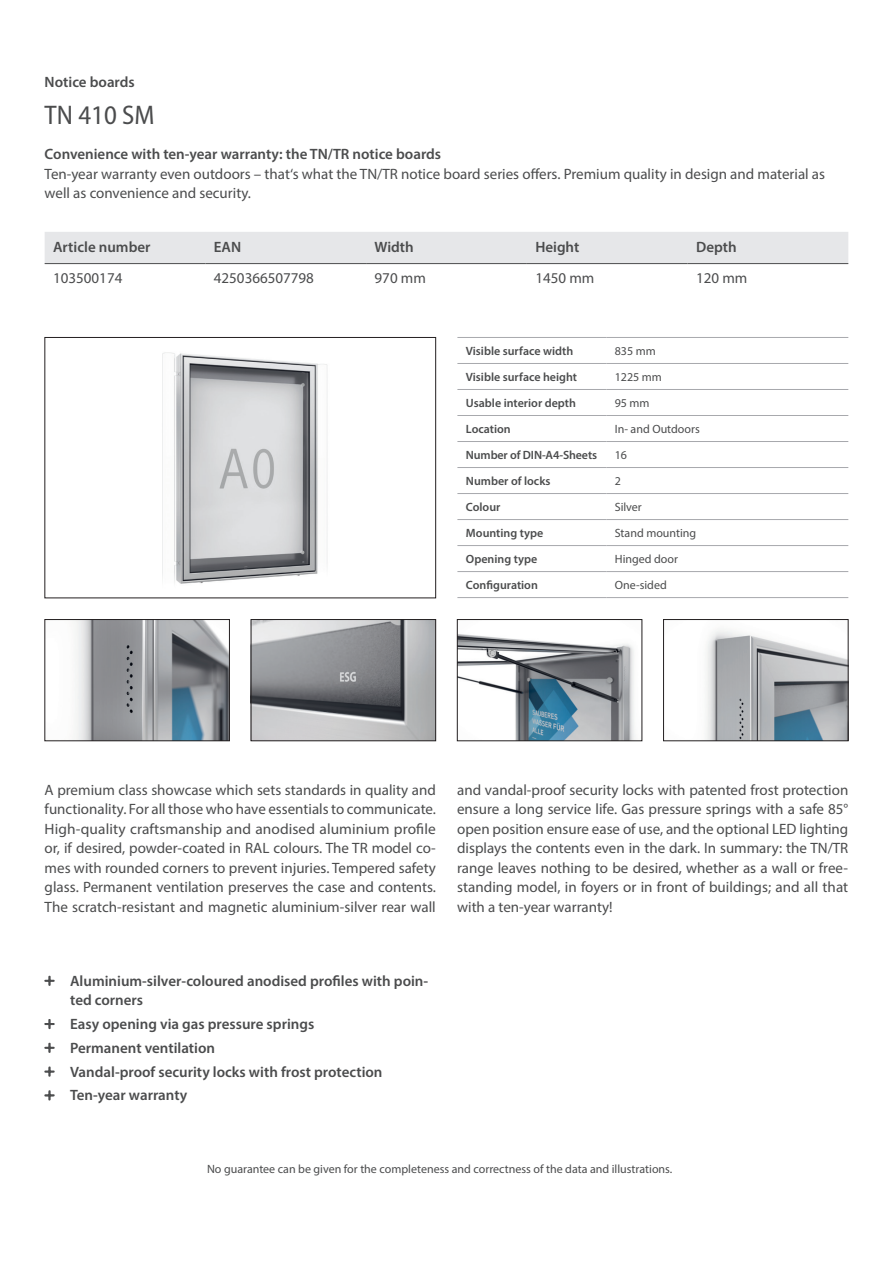
<style>
.page{position:relative;width:893px;height:1263px;background:#fff}
.page>*{position:absolute;margin:0;border:0;box-sizing:border-box;transform-origin:0 0}
.t1{font:semi-condensed 27px "Myriad Pro";color:#4b4c4d}
.t2{font:15px/19.5px "Myriad Pro";color:#4b4c4d;text-align:justify}
.t3{font:600 15px/23.7px "Myriad Pro";color:#4b4c4d}
.t4{font:12px "Myriad Pro";color:#4b4c4d}
.t5{font:600 12px "Myriad Pro";color:#4b4c4d}
</style>
<div class="page">
<img style="left:162px;top:352px;width:166px;height:232px">
<div style="left:45px;top:337px;width:391px;height:261px;border:1px solid #231f20"></div>
<img style="left:75px;top:621px;width:153px;height:118px">
<div style="left:45px;top:619px;width:185px;height:122px;border:1px solid #231f20"></div>
<img style="left:253px;top:621px;width:181px;height:118px">
<div style="left:251px;top:619px;width:185px;height:122px;border:1px solid #231f20"></div>
<img style="left:706px;top:630px;width:140px;height:109px">
<div style="left:663px;top:619px;width:185px;height:122px;border:1px solid #231f20"></div>
<img style="left:459px;top:634px;width:176px;height:105px">
<div style="left:457px;top:619px;width:185px;height:122px;border:1px solid #231f20"></div>
<div style="left:45px;top:232px;width:803px;height:31px;background:#e6e7e9"></div>
<hr style="left:45px;top:263px;width:160px;height:1px;background:#4b4c4d">
<hr style="left:205px;top:263px;width:161px;height:1px;background:#4b4c4d">
<hr style="left:366px;top:263px;width:161px;height:1px;background:#4b4c4d">
<hr style="left:527px;top:263px;width:161px;height:1px;background:#4b4c4d">
<hr style="left:688px;top:263px;width:160px;height:1px;background:#4b4c4d">
<hr style="left:457px;top:337px;width:149px;height:1px;background:#a8a9ad">
<hr style="left:606px;top:337px;width:242px;height:1px;background:#a8a9ad">
<hr style="left:457px;top:363px;width:149px;height:1px;background:#a8a9ad">
<hr style="left:606px;top:363px;width:242px;height:1px;background:#a8a9ad">
<hr style="left:457px;top:389px;width:149px;height:1px;background:#a8a9ad">
<hr style="left:606px;top:389px;width:242px;height:1px;background:#a8a9ad">
<hr style="left:457px;top:415px;width:149px;height:1px;background:#a8a9ad">
<hr style="left:606px;top:415px;width:242px;height:1px;background:#a8a9ad">
<hr style="left:457px;top:441px;width:149px;height:1px;background:#a8a9ad">
<hr style="left:606px;top:441px;width:242px;height:1px;background:#a8a9ad">
<hr style="left:457px;top:467px;width:149px;height:1px;background:#a8a9ad">
<hr style="left:606px;top:467px;width:242px;height:1px;background:#a8a9ad">
<hr style="left:457px;top:493px;width:149px;height:1px;background:#a8a9ad">
<hr style="left:606px;top:493px;width:242px;height:1px;background:#a8a9ad">
<hr style="left:457px;top:519px;width:149px;height:1px;background:#a8a9ad">
<hr style="left:606px;top:519px;width:242px;height:1px;background:#a8a9ad">
<hr style="left:457px;top:545px;width:149px;height:1px;background:#a8a9ad">
<hr style="left:606px;top:545px;width:242px;height:1px;background:#a8a9ad">
<hr style="left:457px;top:571px;width:149px;height:1px;background:#a8a9ad">
<hr style="left:606px;top:571px;width:242px;height:1px;background:#a8a9ad">
<hr style="left:457px;top:597px;width:149px;height:1px;background:#a8a9ad">
<hr style="left:606px;top:597px;width:242px;height:1px;background:#a8a9ad">
<p class="t3" style="left:45px;top:70px;width:92px">Notice boards</p>
<h1 class="t1" style="left:45px;top:99px;width:111px">TN 410 SM</h1>
<p class="t3" style="left:45px;top:142px;width:398px">Convenience with ten-year warranty: the TN/TR notice boards</p>
<p class="t2" style="left:45px;top:164px;width:782px">Ten-year warranty even outdoors – that‘s what the TN/TR notice board series offers. Premium quality in design and material as well as convenience and security.</p>
<p class="t3" style="left:53px;top:234px;width:99px">Article number</p>
<p class="t3" style="left:214px;top:234px;width:29px">EAN</p>
<p class="t3" style="left:375px;top:234px;width:41px">Width</p>
<p class="t3" style="left:535px;top:234px;width:46px">Height</p>
<p class="t3" style="left:696px;top:234px;width:42px">Depth</p>
<p class="t2" style="left:53px;top:268px;width:71px">103500174</p>
<p class="t2" style="left:214px;top:268px;width:102px">4250366507798</p>
<p class="t2" style="left:375px;top:268px;width:53px">970 mm</p>
<p class="t2" style="left:535px;top:268px;width:60px">1450 mm</p>
<p class="t2" style="left:696px;top:268px;width:53px">120 mm</p>
<p class="t5" style="left:466px;top:343px;width:109px">Visible surface width</p>
<p class="t4" style="left:615px;top:344px;width:43px">835 mm</p>
<p class="t5" style="left:466px;top:369px;width:113px">Visible surface height</p>
<p class="t4" style="left:615px;top:370px;width:49px">1225 mm</p>
<p class="t5" style="left:466px;top:395px;width:112px">Usable interior depth</p>
<p class="t4" style="left:615px;top:396px;width:36px">95 mm</p>
<p class="t5" style="left:466px;top:421px;width:46px">Location</p>
<p class="t4" style="left:615px;top:422px;width:87px">In- and Outdoors</p>
<p class="t5" style="left:466px;top:447px;width:133px">Number of DIN-A4-Sheets</p>
<p class="t4" style="left:615px;top:448px;width:14px">16</p>
<p class="t5" style="left:466px;top:473px;width:86px">Number of locks</p>
<p class="t4" style="left:615px;top:474px;width:8px">2</p>
<p class="t5" style="left:466px;top:499px;width:36px">Colour</p>
<p class="t4" style="left:615px;top:500px;width:29px">Silver</p>
<p class="t5" style="left:466px;top:525px;width:79px">Mounting type</p>
<p class="t4" style="left:615px;top:526px;width:83px">Stand mounting</p>
<p class="t5" style="left:466px;top:551px;width:73px">Opening type</p>
<p class="t4" style="left:615px;top:552px;width:65px">Hinged door</p>
<p class="t5" style="left:466px;top:577px;width:74px">Configuration</p>
<p class="t4" style="left:615px;top:578px;width:54px">One-sided</p>
<p class="t2" style="left:45px;top:780px;width:393px">A premium class showcase which sets standards in quality and functionality. For all those who have essentials to communicate.<br>High-quality craftsmanship and anodised aluminium profile or, if desired, powder-coated in RAL colours. The TR model co&shy;mes with rounded corners to prevent injuries. Tempered safety glass. Permanent ventilation preserves the case and contents.<br>The scratch-resistant and magnetic aluminium-silver rear wall</p>
<p class="t2" style="left:457px;top:780px;width:393px">and vandal-proof security locks with patented frost protection ensure a long service life. Gas pressure springs with a safe 85° open position ensure ease of use, and the optional LED lighting displays the contents even in the dark. In summary: the TN/TR range leaves nothing to be desired, whether as a wall or free&shy;standing model, in foyers or in front of buildings; and all that with a ten-year warranty!</p>
<p class="t3" style="left:70px;top:970px;width:360px;line-height:19.5px">Aluminium-silver-coloured anodised profiles with poin&shy;ted corners</p>
<p class="t3" style="left:70px;top:1012px;width:314px">Easy opening via gas pressure springs Permanent ventilation<br>Vandal-proof security locks with frost protection Ten-year warranty</p>
<p class="t4" style="left:207px;top:1161px;width:467px">No guarantee can be given for the completeness and correctness of the data and illustrations.</p>
</div>
